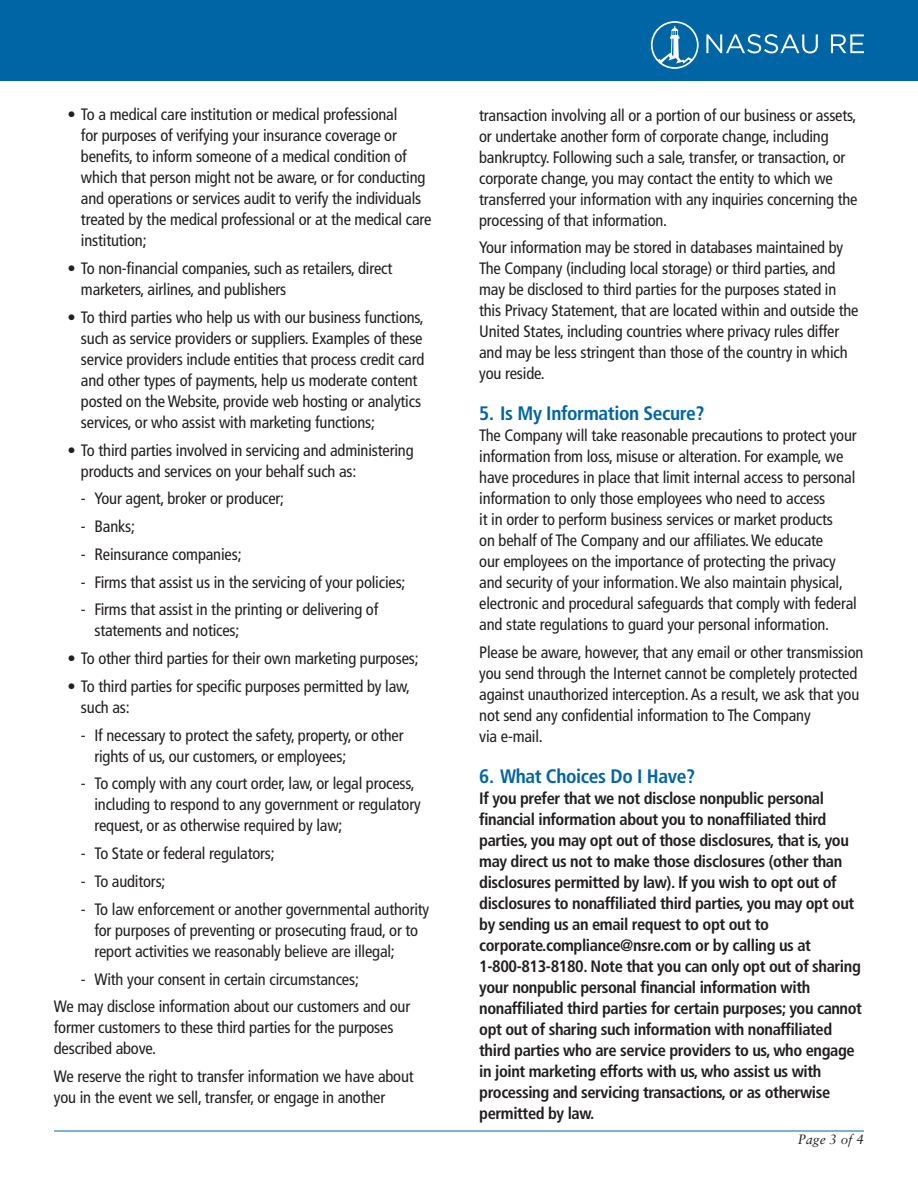
<style>
.page{position:relative;width:918px;height:1188px;background:#fff}
.page>*{position:absolute;margin:0;border:0;box-sizing:border-box;transform-origin:0 0}
.t1{font:700 condensed 19.5px "Frutiger";letter-spacing:-.02em;color:#0065a4}
.t2{font:condensed 16.5px/21px "Frutiger";letter-spacing:-.01em;color:#231f20}
.t3{font:700 condensed 16.5px/21px "Frutiger";letter-spacing:-.025em;color:#231f20}
.t4{font:italic 13.5px "Sabon";color:#231f20}
</style>
<div class="page">
<div style="left:0;top:0;width:918px;height:81px;background:#0065a4"></div>
<hr style="left:54px;top:1131px;width:810px;height:1px;background:#0065a4">
<svg style="left:706px;top:34px;width:112px;height:19px"></svg>
<svg style="left:831px;top:34px;width:33px;height:19px"></svg>
<svg style="left:651px;top:21px;width:48px;height:48px"></svg>
<p class="t2" style="left:81px;top:104px;width:352px;text-indent:-13px">• To a medical care institution or medical professional<br>for purposes of verifying your insurance coverage or benefits, to inform someone of a medical condition of which that person might not be aware, or for conducting and operations or services audit to verify the individuals treated by the medical professional or at the medical care institution;</p>
<p class="t2" style="left:81px;top:258px;width:313px;text-indent:-13px">• To non-financial companies, such as retailers, direct marketers, airlines, and publishers</p>
<p class="t2" style="left:81px;top:307px;width:345px;text-indent:-13px">• To third parties who help us with our business functions, such as service providers or suppliers. Examples of these service providers include entities that process credit card and other types of payments, help us moderate content posted on the Website, provide web hosting or analytics services, or who assist with marketing functions;</p>
<p class="t2" style="left:81px;top:440px;width:334px;text-indent:-13px">• To third parties involved in servicing and administering products and services on your behalf such as:</p>
<p class="t2" style="left:81px;top:488px;width:205px">- Your agent, broker or producer;</p>
<p class="t2" style="left:81px;top:516px;width:56px">- Banks;</p>
<p class="t2" style="left:81px;top:544px;width:162px">- Reinsurance companies;</p>
<p class="t2" style="left:81px;top:572px;width:326px">- Firms that assist us in the servicing of your policies;</p>
<p class="t2" style="left:94px;top:599px;width:285px;text-indent:-13px">- Firms that assist in the printing or delivering of statements and notices;</p>
<p class="t2" style="left:67px;top:648px;width:353px">• To other third parties for their own marketing purposes;</p>
<p class="t2" style="left:81px;top:676px;width:331px;text-indent:-13px">• To third parties for specific purposes permitted by law, such as:</p>
<p class="t2" style="left:94px;top:725px;width:311px;text-indent:-13px">- If necessary to protect the safety, property, or other rights of us, our customers, or employees;</p>
<p class="t2" style="left:94px;top:773px;width:328px;text-indent:-13px">- To comply with any court order, law, or legal process, including to respond to any government or regulatory request, or as otherwise required by law;</p>
<p class="t2" style="left:81px;top:843px;width:195px">- To State or federal regulators;</p>
<p class="t2" style="left:81px;top:871px;width:86px">- To auditors;</p>
<p class="t2" style="left:94px;top:899px;width:336px;text-indent:-13px">- To law enforcement or another governmental authority for purposes of preventing or prosecuting fraud, or to report activities we reasonably believe are illegal;</p>
<p class="t2" style="left:54px;top:965px;width:358px;line-height:27.8px;text-indent:27px">- With your consent in certain circumstances;<br>We may disclose information about our customers and our</p>
<p class="t2" style="left:54px;top:1017px;width:341px">former customers to these third parties for the purposes described above.</p>
<p class="t2" style="left:54px;top:1066px;width:361px">We reserve the right to transfer information we have about you in the event we sell, transfer, or engage in another</p>
<p class="t2" style="left:479px;top:104px;width:380px">transaction involving all or a portion of our business or assets, or undertake another form of corporate change, including bankruptcy. Following such a sale, transfer, or transaction, or corporate change, you may contact the entity to which we transferred your information with any inquiries concerning the processing of that information.</p>
<p class="t2" style="left:479px;top:237px;width:381px">Your information may be stored in databases maintained by The Company (including local storage) or third parties, and may be disclosed to third parties for the purposes stated in this Privacy Statement, that are located within and outside the United States, including countries where privacy rules differ and may be less stringent than those of the country in which you reside.</p>
<p class="t1" style="left:479px;top:402px;width:227px">5. Is My Information Secure?</p>
<p class="t2" style="left:479px;top:425px;width:379px">The Company will take reasonable precautions to protect your information from loss, misuse or alteration. For example, we have procedures in place that limit internal access to personal information to only those employees who need to access<br>it in order to perform business services or market products<br>on behalf of The Company and our affiliates. We educate<br>our employees on the importance of protecting the privacy and security of your information. We also maintain physical, electronic and procedural safeguards that comply with federal and state regulations to guard your personal information.</p>
<p class="t2" style="left:479px;top:642px;width:386px">Please be aware, however, that any email or other transmission you send through the Internet cannot be completely protected against unauthorized interception. As a result, we ask that you not send any confidential information to The Company<br>via e-mail.</p>
<p class="t1" style="left:479px;top:765px;width:217px">6. What Choices Do I Have?</p>
<p class="t3" style="left:479px;top:788px;width:384px">If you prefer that we not disclose nonpublic personal financial information about you to nonaffiliated third parties, you may opt out of those disclosures, that is, you may direct us not to make those disclosures (other than disclosures permitted by law). If you wish to opt out of disclosures to nonaffiliated third parties, you may opt out by sending us an email request to opt out to corporate.compliance@nsre.com or by calling us at 1-800-813-8180. Note that you can only opt out of sharing your nonpublic personal financial information with nonaffiliated third parties for certain purposes; you cannot opt out of sharing such information with nonaffiliated third parties who are service providers to us, who engage in joint marketing efforts with us, who assist us with processing and servicing transactions, or as otherwise permitted by law.</p>
<p class="t4" style="left:798px;top:1132px;width:68px">Page 3 of 4</p>
</div>
